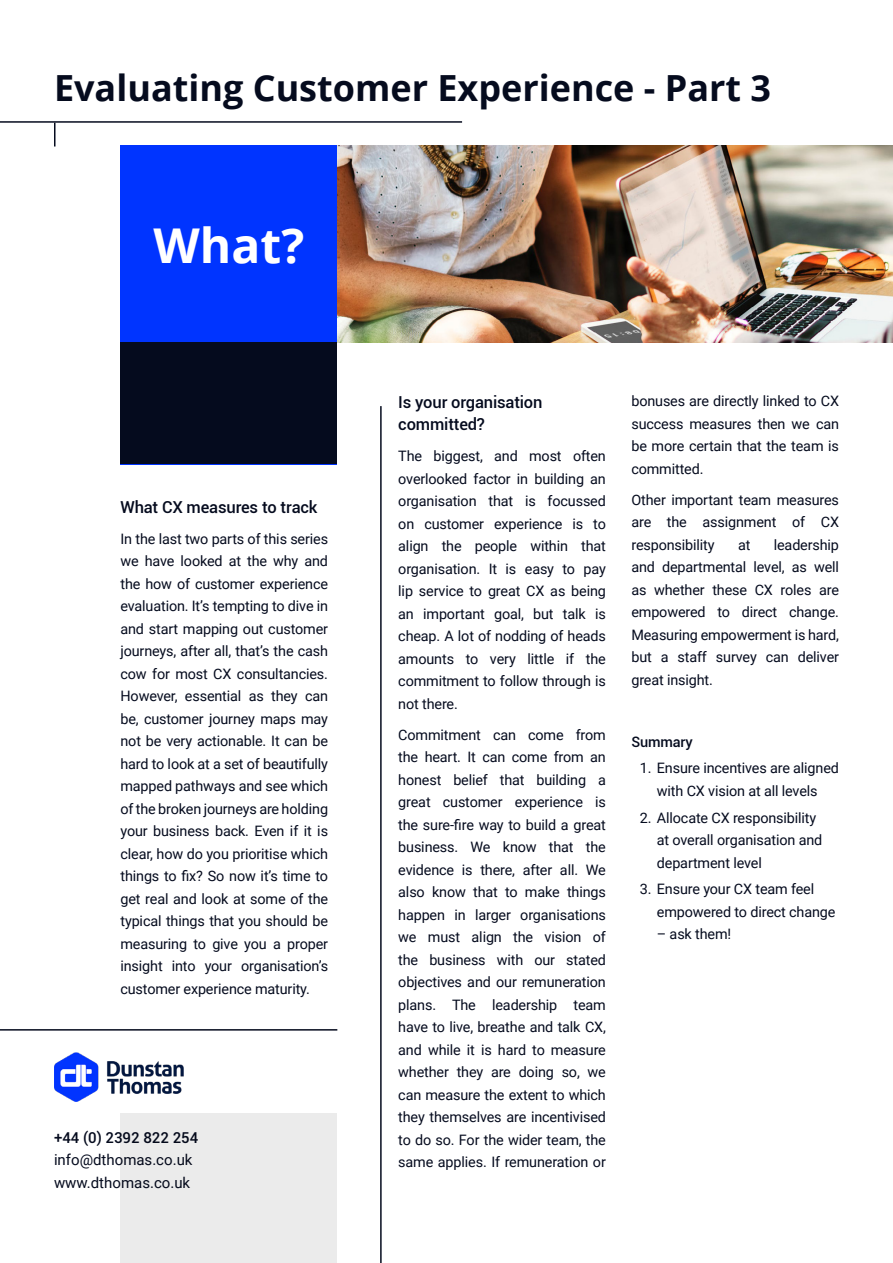
<style>
.page{position:relative;width:893px;height:1263px;background:#fff}
.page>*{position:absolute;margin:0;border:0;box-sizing:border-box;transform-origin:0 0}
.t1{font:700 48px "Open Sans";color:#fff}
.t2{font:700 36px "Open Sans";color:#050b1e}
.t3{font:500 16.5px/22.5px "Roboto";letter-spacing:-.01em;color:#050b1e}
.t4{font:15px/22.2px "Roboto";color:#050b1e}
.t5{font:500 15px "Roboto";color:#050b1e}
.t6{font:14.4px/22.5px "Roboto";letter-spacing:-.01em;color:#050b1e;text-align:justify}
.t7{font:500 14.4px "Roboto";letter-spacing:-.01em;color:#050b1e}
</style>
<div class="page">
<div style="left:120px;top:145px;width:217px;height:319px;background:#0034ff"></div>
<div style="left:120px;top:343px;width:217px;height:121px;background:#050b1e"></div>
<hr style="left:0;top:121px;width:462px;height:2px;background:#050b1e">
<hr style="left:54px;top:123px;width:2px;height:23px;background:#050b1e">
<hr style="left:380px;top:406px;width:2px;height:857px;background:#050b1e">
<hr style="left:0;top:1029px;width:337px;height:1px;background:#050b1e">
<div style="left:120px;top:1114px;width:217px;height:149px;background:#ebebeb"></div>
<img style="left:337px;top:145px;width:556px;height:198px">
<img style="left:55px;top:1052px;width:128px;height:50px">
<h2 class="t2" style="left:54px;top:62px;width:719px">Evaluating Customer Experience - Part 3</h2>
<h1 class="t1" style="left:154px;top:212px;width:152px">What?</h1>
<p class="t3" style="left:120px;top:495px;width:199px">What CX measures to track</p>
<p class="t6" style="left:120px;top:527px;width:209px">In the last two parts of this series we have looked at the why and the how of customer experience evaluation. It’s tempting to dive in and start mapping out customer journeys, after all, that’s the cash cow for most CX consultancies.<br>However, essential as they can be, customer journey maps may not be very actionable. It can be hard to look at a set of beautifully mapped pathways and see which of the broken journeys are holding your business back. Even if it is clear, how do you prioritise which things to fix? So now it’s time to get real and look at some of the typical things that you should be measuring to give you a proper insight into your organisation’s customer experience maturity.</p>
<p class="t5" style="left:54px;top:1127px;width:146px">+44 (0) 2392 822 254</p>
<p class="t4" style="left:54px;top:1148px;width:140px">info@dthomas.co.uk www.dthomas.co.uk</p>
<p class="t3" style="left:398px;top:390px;width:146px">Is your organisation committed?</p>
<p class="t6" style="left:398px;top:444px;width:209px">The biggest, and most often overlooked factor in building an organisation that is focussed on customer experience is to align the people within that organisation. It is easy to pay lip service to great CX as being an important goal, but talk is cheap. A lot of nodding of heads amounts to very little if the commitment to follow through is not there.</p>
<p class="t6" style="left:398px;top:723px;width:209px">Commitment can come from the heart. It can come from an honest belief that building a great customer experience is the sure-fire way to build a great business. We know that the evidence is there, after all. We also know that to make things happen in larger organisations we must align the vision of the business with our stated objectives and our remuneration plans. The leadership team have to live, breathe and talk CX, and while it is hard to measure whether they are doing so, we can measure the extent to which they themselves are incentivised to do so. For the wider team, the same applies. If remuneration or</p>
<p class="t6" style="left:631px;top:389px;width:209px">bonuses are directly linked to CX success measures then we can be more certain that the team is committed.</p>
<p class="t6" style="left:631px;top:488px;width:209px">Other important team measures are the assignment of CX responsibility</p>
<p class="t6" style="left:631px;top:533px;width:209px;text-indent:142px">leadership and departmental level, as well as whether these CX roles are empowered to direct change.<br>Measuring empowerment is hard, but a staff survey can deliver great insight.</p>
<p class="t6" style="left:738px;top:533px;width:14px">at</p>
<p class="t7" style="left:631px;top:731px;width:63px">Summary</p>
<p class="t6" style="left:640px;top:756px;width:201px;text-align:center">1. Ensure incentives are aligned with CX vision at all levels</p>
<p class="t6" style="left:657px;top:806px;width:167px;text-align:left;text-indent:-17px">2. Allocate CX responsibility at overall organisation and department level</p>
<p class="t6" style="left:657px;top:877px;width:180px;text-indent:-17px">3. Ensure your CX team feel empowered to direct change</p>
<p class="t6" style="left:657px;top:922px;width:76px">– ask them!</p>
</div>
